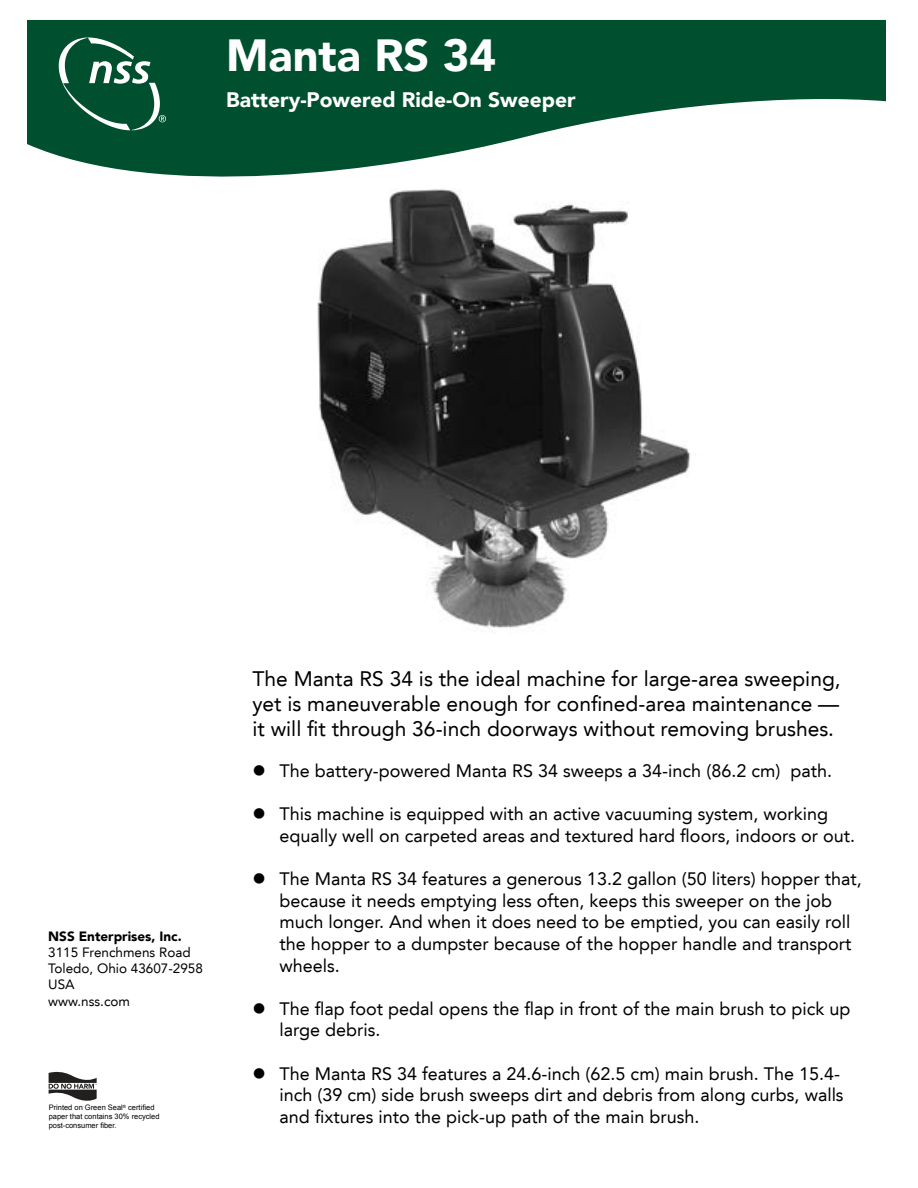
<style>
.page{position:relative;width:918px;height:1188px;background:#fff}
.page>*{position:absolute;margin:0;border:0;box-sizing:border-box;transform-origin:0 0}
.t1{font:900 45px "Avenir LT Com";color:#fff}
.t2{font:21px/25.2px "Avenir LT";color:#000;text-align:justify}
.t3{font:900 21px "Avenir LT Com";color:#fff}
.t4{font:18px/21.6px "Avenir LT";color:#000}
.t5{font:18px "Wingdings";color:#000}
.t6{font:13.5px/16.2px "Avenir LT";color:#000}
.t7{font:900 13.5px "Avenir LT Com";color:#000}
.t8{font:7.5px/9px "Arial";color:#000}
</style>
<div class="page">
<svg style="left:27px;top:20px;width:859px;height:157px;fill:#00502f"></svg>
<svg style="left:59px;top:38px;width:107px;height:92px;background:#2c6e52"></svg>
<svg style="left:49px;top:1072px;width:48px;height:29px"></svg>
<img style="left:317px;top:189px;width:374px;height:443px">
<h1 class="t1" style="left:226px;top:28px;width:271px">Manta RS 34</h1>
<p class="t3" style="left:226px;top:87px;width:351px">Battery-Powered Ride-On Sweeper</p>
<p class="t7" style="left:48px;top:928px;width:135px">NSS Enterprises, Inc.</p>
<p class="t6" style="left:48px;top:944px;width:156px">3115 Frenchmens Road<br>Toledo, Ohio 43607-2958<br>USA<br>www.nss.com</p>
<p class="t8" style="left:49px;top:1103px;width:112px">Printed on Green Seal<sup>®</sup> certified paper that contains 30% recycled post-consumer fiber.</p>
<p class="t2" style="left:252px;top:666px;width:590px">The Manta RS 34 is the ideal machine for large-area sweeping, yet is maneuverable enough for confined-area maintenance — it will fit through 36-inch doorways without removing brushes.</p>
<p class="t4" style="left:279px;top:760px;width:554px">The battery-powered Manta RS 34 sweeps a 34-inch (86.2 cm) path.</p>
<p class="t4" style="left:279px;top:803px;width:577px">This machine is equipped with an active vacuuming system, working equally well on carpeted areas and textured hard floors, indoors or out.</p>
<p class="t4" style="left:279px;top:868px;width:584px">The Manta RS 34 features a generous 13.2 gallon (50 liters) hopper that, because it needs emptying less often, keeps this sweeper on the job much longer. And when it does need to be emptied, you can easily roll the hopper to a dumpster because of the hopper handle and transport wheels.</p>
<p class="t4" style="left:279px;top:998px;width:573px">The flap foot pedal opens the flap in front of the main brush to pick up large debris.</p>
<p class="t4" style="left:279px;top:1063px;width:566px">The Manta RS 34 features a 24.6-inch (62.5 cm) main brush. The 15.4- inch (39 cm) side brush sweeps dirt and debris from along curbs, walls and fixtures into the pick-up path of the main brush.</p>
<p class="t5" style="left:252px;top:760px;width:15px">●</p>
<p class="t5" style="left:252px;top:804px;width:15px">●</p>
<p class="t5" style="left:252px;top:868px;width:15px">●</p>
<p class="t5" style="left:252px;top:998px;width:15px">●</p>
<p class="t5" style="left:252px;top:1064px;width:15px">●</p>
</div>
